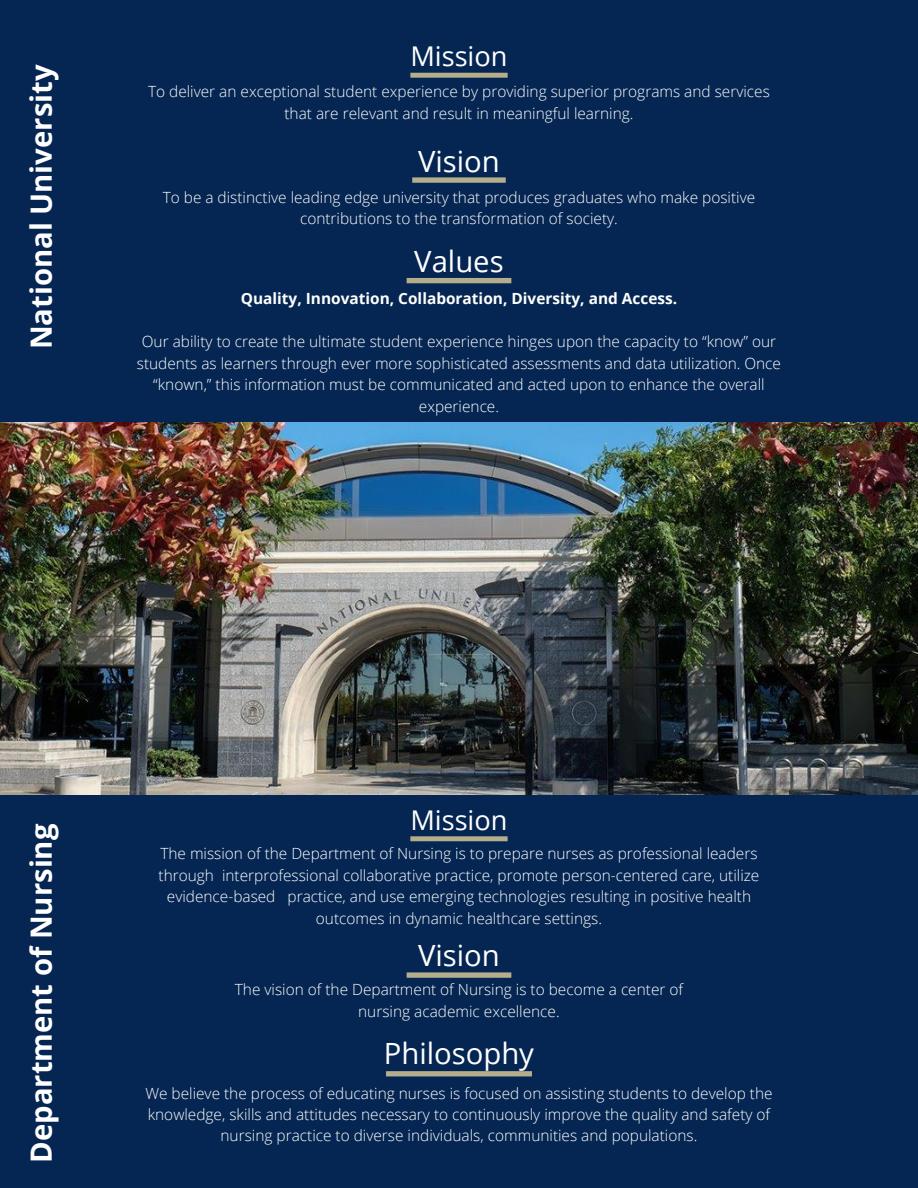
<style>
.page{position:relative;width:918px;height:1188px;background:#052652}
.page>*{position:absolute;margin:0;border:0;box-sizing:border-box;transform-origin:0 0}
.t1{font:700 29.25px "Open Sans";color:#fff}
.t2{font:29.25px "Open Sans";color:#fff}
.t3{font:27.15px "Open Sans";color:#fff}
.t4{font:300 15.45px/21.5px "Open Sans";color:#fff;text-align:center}
.t5{font:700 15.45px "Open Sans";color:#fff}
</style>
<div class="page">
<img style="left:0;top:423px;width:918px;height:371px">
<svg style="left:410px;top:73px;width:98px;height:5px"></svg>
<svg style="left:412px;top:177px;width:94px;height:6px"></svg>
<svg style="left:407px;top:278px;width:104px;height:5px"></svg>
<svg style="left:410px;top:836px;width:98px;height:5px"></svg>
<svg style="left:407px;top:972px;width:104px;height:6px"></svg>
<svg style="left:386px;top:1071px;width:146px;height:5px"></svg>
<h1 class="t1" style="left:20px;top:349px;width:286px;rotate:-90deg">National University</h1>
<h2 class="t3" style="left:410px;top:37px;width:99px">Mission</h2>
<p class="t4" style="left:148px;top:80px;width:623px">To deliver an exceptional student experience by providing superior programs and services that are relevant and result in meaningful learning.</p>
<h1 class="t2" style="left:418px;top:141px;width:83px">Vision</h1>
<p class="t4" style="left:163px;top:186px;width:594px">To be a distinctive leading edge university that produces graduates who make positive contributions to the transformation of society.</p>
<h1 class="t2" style="left:414px;top:240px;width:91px">Values</h1>
<p class="t5" style="left:241px;top:288px;width:438px">Quality, Innovation, Collaboration, Diversity, and Access.</p>
<p class="t4" style="left:137px;top:331px;width:646px">Our ability to create the ultimate student experience hinges upon the capacity to “know” our students as learners through ever more sophisticated assessments and data utilization. Once “known,” this information must be communicated and acted upon to enhance the overall experience.</p>
<h1 class="t1" style="left:20px;top:1163px;width:340px;rotate:-90deg">Department of Nursing</h1>
<h2 class="t3" style="left:410px;top:801px;width:99px">Mission</h2>
<p class="t4" style="left:159px;top:843px;width:602px">The mission of the Department of Nursing is to prepare nurses as professional leaders through interprofessional collaborative practice, promote person-centered care, utilize evidence-based practice, and use emerging technologies resulting in positive health outcomes in dynamic healthcare settings.</p>
<h1 class="t2" style="left:418px;top:935px;width:83px">Vision</h1>
<p class="t4" style="left:235px;top:979px;width:450px">The vision of the Department of Nursing is to become a center of nursing academic excellence.</p>
<h1 class="t2" style="left:384px;top:1033px;width:152px">Philosophy</h1>
<p class="t4" style="left:145px;top:1082px;width:629px">We believe the process of educating nurses is focused on assisting students to develop the knowledge, skills and attitudes necessary to continuously improve the quality and safety of nursing practice to diverse individuals, communities and populations.</p>
</div>
